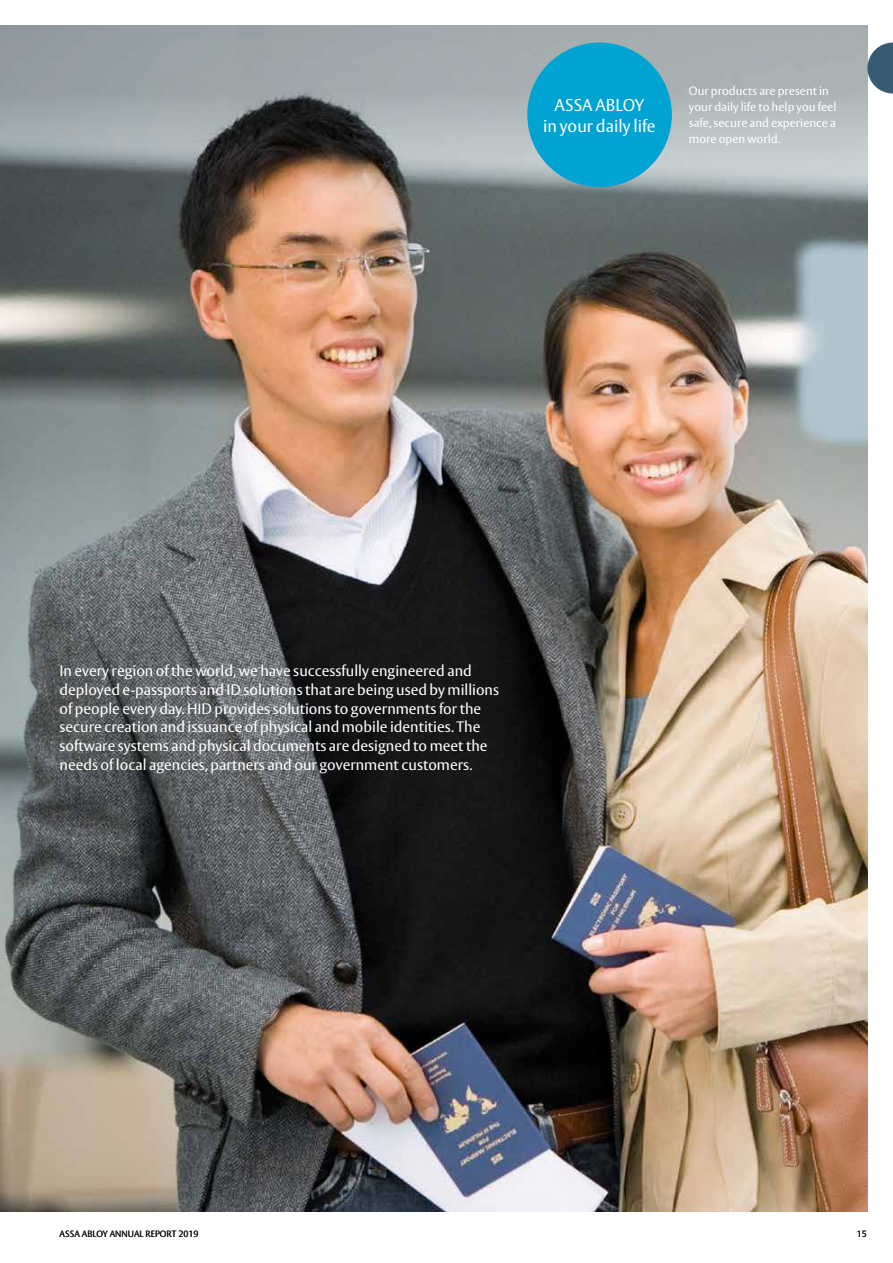
<style>
.page{position:relative;width:893px;height:1263px;background:#fff}
.page>*{position:absolute;margin:0;border:0;box-sizing:border-box;transform-origin:0 0}
.t1{font:16.95px/21.3px "ASSA Vesta";color:#fff;text-align:center}
.t2{font:15px/18.8px "ASSA Vesta";color:#fff}
.t3{font:12px/15.8px "ASSA Vesta";color:#fff}
.t4{font:9px "ASSA Vesta";letter-spacing:.005em;color:#181716}
</style>
<div class="page">
<img style="left:0;top:223px;width:867px;height:989px">
<svg style="left:0;top:26px;width:867px;height:197px;background:#909596"></svg>
<div style="left:527px;top:43px;width:145px;height:144px;background:#00a3d1;border-radius:50%"></div>
<svg style="left:867px;top:43px;width:26px;height:51px"></svg>
<p class="t1" style="left:543px;top:95px;width:114px">ASSA ABLOY<br>in your daily life</p>
<p class="t3" style="left:689px;top:84px;width:149px">Our products are present in your daily life to help you feel safe, secure and experience a more open world.</p>
<p class="t2" style="left:60px;top:662px;width:441px">In every region of the world, we have successfully engineered and deployed e-passports and ID solutions that are being used by millions of people every day. HID provides solutions to governments for the secure creation and issuance of physical and mobile identities. The software systems and physical documents are designed to meet the needs of local agencies, partners and our government customers.</p>
<p class="t4" style="left:60px;top:1229px;width:141px">ASSA ABLOY ANNUAL REPORT 2019</p>
<p class="t4" style="left:857px;top:1229px;width:12px">15</p>
</div>
